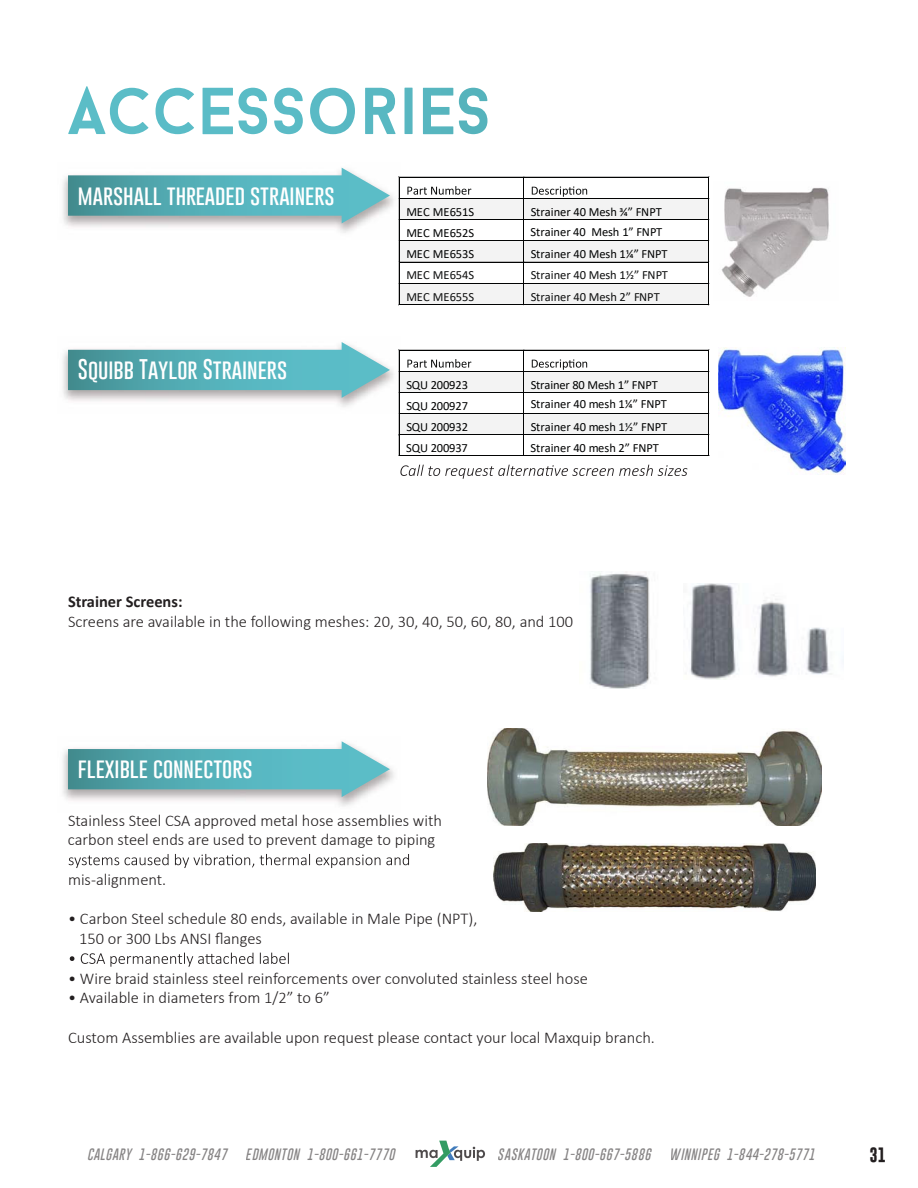
<style>
.page{position:relative;width:918px;height:1188px;background:#fff}
.page>*{position:absolute;margin:0;border:0;box-sizing:border-box;transform-origin:0 0}
.t1{font:100 20.7px "Gobold";color:#fff}
.t2{font:300 16.5px/19.8px "Calibri";color:#231f20}
.t3{font:700 15px "Gobold";color:#231f20}
.t4{font:12.45px/21.3px "Calibri";letter-spacing:-.005em;color:#020303}
.t5{font:12.45px/21.3px "Calibri";letter-spacing:-.005em;color:#0f1010}
.t6{font:italic 100 12px "Gobold";letter-spacing:.05em;color:#231f20}
.s1{color:#0f1010}
.s2{font-weight:700}
</style>
<div class="page">
<svg style="left:416px;top:1141px;width:69px;height:26px"></svg>
<svg style="left:69px;top:854px;width:340px;height:14px"></svg>
<svg style="left:70px;top:953px;width:219px;height:14px"></svg>
<img style="left:63px;top:167px;width:337px;height:72px">
<svg style="left:68px;top:168px;width:322px;height:55px"></svg>
<svg style="left:68px;top:86px;width:419px;height:48px"></svg>
<img style="left:63px;top:349px;width:337px;height:64px">
<svg style="left:68px;top:342px;width:322px;height:56px"></svg>
<img style="left:63px;top:750px;width:331px;height:56px">
<svg style="left:68px;top:741px;width:322px;height:56px"></svg>
<img style="left:721px;top:187px;width:108px;height:110px">
<hr style="left:399px;top:177px;width:124px;height:1px;background:#020303">
<hr style="left:524px;top:177px;width:184px;height:1px;background:#020303">
<div style="left:399px;top:199px;width:124px;height:5px;background:#f3f3f3"></div>
<div style="left:399px;top:204px;width:7px;height:15px;background:#f3f3f3"></div>
<div style="left:406px;top:204px;width:110px;height:15px;background:#f3f3f3"></div>
<div style="left:523px;top:199px;width:185px;height:5px;background:#f3f3f3"></div>
<div style="left:701px;top:204px;width:7px;height:15px;background:#f3f3f3"></div>
<div style="left:531px;top:204px;width:170px;height:15px;background:#f3f3f3"></div>
<hr style="left:399px;top:198px;width:124px;height:1px;background:#020303">
<hr style="left:524px;top:198px;width:184px;height:1px;background:#020303">
<hr style="left:399px;top:219px;width:124px;height:1px;background:#020303">
<hr style="left:524px;top:219px;width:184px;height:1px;background:#020303">
<div style="left:399px;top:241px;width:124px;height:6px;background:#f3f3f3"></div>
<div style="left:399px;top:247px;width:7px;height:15px;background:#f3f3f3"></div>
<div style="left:406px;top:247px;width:110px;height:15px;background:#f3f3f3"></div>
<div style="left:523px;top:241px;width:185px;height:6px;background:#f3f3f3"></div>
<div style="left:701px;top:247px;width:7px;height:15px;background:#f3f3f3"></div>
<div style="left:531px;top:247px;width:170px;height:15px;background:#f3f3f3"></div>
<hr style="left:399px;top:241px;width:124px;height:1px;background:#020303">
<hr style="left:524px;top:241px;width:184px;height:1px;background:#020303">
<hr style="left:399px;top:262px;width:124px;height:1px;background:#020303">
<hr style="left:524px;top:262px;width:184px;height:1px;background:#020303">
<div style="left:399px;top:284px;width:124px;height:5px;background:#f3f3f3"></div>
<div style="left:399px;top:289px;width:7px;height:15px;background:#f3f3f3"></div>
<div style="left:406px;top:289px;width:110px;height:15px;background:#f3f3f3"></div>
<div style="left:523px;top:284px;width:185px;height:5px;background:#f3f3f3"></div>
<div style="left:701px;top:289px;width:7px;height:15px;background:#f3f3f3"></div>
<div style="left:531px;top:289px;width:170px;height:15px;background:#f3f3f3"></div>
<hr style="left:399px;top:283px;width:124px;height:1px;background:#020303">
<hr style="left:524px;top:283px;width:184px;height:1px;background:#020303">
<svg style="left:399px;top:178px;width:1px;height:126px"></svg>
<hr style="left:399px;top:304px;width:124px;height:1px;background:#020303">
<svg style="left:407px;top:177px;width:180px;height:128px"></svg>
<hr style="left:524px;top:304px;width:184px;height:1px;background:#020303">
<svg style="left:708px;top:177px;width:1px;height:128px"></svg>
<hr style="left:399px;top:350px;width:124px;height:1px;background:#020303">
<hr style="left:524px;top:350px;width:184px;height:1px;background:#020303">
<div style="left:399px;top:372px;width:124px;height:5px;background:#f3f3f3"></div>
<div style="left:399px;top:377px;width:7px;height:15px;background:#f3f3f3"></div>
<div style="left:406px;top:377px;width:110px;height:15px;background:#f3f3f3"></div>
<div style="left:523px;top:372px;width:185px;height:5px;background:#f3f3f3"></div>
<div style="left:701px;top:377px;width:7px;height:15px;background:#f3f3f3"></div>
<div style="left:531px;top:377px;width:170px;height:15px;background:#f3f3f3"></div>
<hr style="left:399px;top:371px;width:124px;height:1px;background:#020303">
<hr style="left:524px;top:371px;width:184px;height:1px;background:#020303">
<hr style="left:399px;top:392px;width:124px;height:1px;background:#020303">
<hr style="left:524px;top:392px;width:184px;height:1px;background:#020303">
<div style="left:399px;top:414px;width:124px;height:6px;background:#f3f3f3"></div>
<div style="left:399px;top:420px;width:7px;height:15px;background:#f3f3f3"></div>
<div style="left:406px;top:420px;width:110px;height:15px;background:#f3f3f3"></div>
<div style="left:523px;top:414px;width:185px;height:6px;background:#f3f3f3"></div>
<div style="left:701px;top:420px;width:7px;height:15px;background:#f3f3f3"></div>
<div style="left:531px;top:420px;width:170px;height:15px;background:#f3f3f3"></div>
<hr style="left:399px;top:414px;width:124px;height:1px;background:#020303">
<hr style="left:524px;top:414px;width:184px;height:1px;background:#020303">
<hr style="left:399px;top:435px;width:124px;height:1px;background:#020303">
<hr style="left:524px;top:435px;width:184px;height:1px;background:#020303">
<img style="left:590px;top:572px;width:60px;height:117px">
<img style="left:690px;top:583px;width:142px;height:97px">
<svg style="left:400px;top:465px;width:287px;height:14px"></svg>
<img style="left:487px;top:729px;width:335px;height:97px">
<img style="left:494px;top:843px;width:322px;height:68px">
<img style="left:719px;top:348px;width:126px;height:126px">
<svg style="left:399px;top:351px;width:1px;height:104px"></svg>
<hr style="left:399px;top:455px;width:124px;height:1px;background:#020303">
<svg style="left:407px;top:350px;width:180px;height:106px"></svg>
<hr style="left:524px;top:455px;width:184px;height:1px;background:#020303">
<svg style="left:708px;top:350px;width:1px;height:106px"></svg>
<p class="t1" style="left:78px;top:181px;width:258px">marshall threaded strainers</p>
<p class="t1" style="left:78px;top:356px;width:211px">Squibb Taylor Strainers</p>
<p class="t4" style="left:406px;top:201px;width:69px">MEC ME651S</p>
<p class="t4" style="left:531px;top:201px;width:133px">Strainer 40 Mesh ¾” FNPT</p>
<p class="t4" style="left:406px;top:222px;width:69px">MEC ME652S<br>MEC ME653S</p>
<p class="t4" style="left:531px;top:221px;width:133px">Strainer 40 Mesh 1” FNPT</p>
<p class="t4" style="left:531px;top:243px;width:138px">Strainer 40 Mesh 1¼” FNPT</p>
<p class="t5" style="left:406px;top:264px;width:69px">MEC ME654S<br>MEC ME655S</p>
<p class="t5" style="left:531px;top:264px;width:139px">Strainer 40 Mesh 1½” FNPT</p>
<p class="t5" style="left:531px;top:286px;width:131px">Strainer 40 Mesh 2” FNPT</p>
<p class="t4" style="left:406px;top:373px;width:63px">SQU 200923</p>
<p class="t4" style="left:531px;top:373px;width:129px">Strainer 80 Mesh 1” FNPT</p>
<p class="t4" style="left:406px;top:395px;width:63px">SQU 200927<br>SQU 200932</p>
<p class="t4" style="left:531px;top:393px;width:138px">Strainer 40 mesh 1¼” FNPT</p>
<p class="t4" style="left:531px;top:416px;width:138px">Strainer 40 mesh <span class="s1">1½</span>” FNPT</p>
<p class="t4" style="left:406px;top:437px;width:63px">SQU 200937</p>
<p class="t4" style="left:531px;top:437px;width:130px">Strainer 40 mesh 2” FNPT</p>
<p class="t2" style="left:68px;top:591px;width:507px"><span class="s2">Strainer Screens:<br></span>Screens are available in the following meshes: 20, 30, 40, 50, 60, 80, and 100</p>
<p class="t1" style="left:78px;top:755px;width:176px">flexible connectors</p>
<p class="t2" style="left:68px;top:810px;width:375px">Stainless Steel CSA approved metal hose assemblies with carbon steel ends are used to prevent damage to piping</p>
<p class="t2" style="left:68px;top:869px;width:100px">mis-alignment.</p>
<p class="t2" style="left:79px;top:909px;width:400px;text-indent:-11px">• Carbon Steel schedule 80 ends, available in Male Pipe (NPT),<br>150 or 300 Lbs ANSI flanges</p>
<p class="t2" style="left:68px;top:968px;width:521px">• Wire braid stainless steel reinforcements over convoluted stainless steel hose</p>
<p class="t2" style="left:68px;top:988px;width:263px">• Available in diameters from 1/2” to 6”</p>
<p class="t2" style="left:68px;top:1027px;width:588px">Custom Assemblies are available upon request please contact your local Maxquip branch.</p>
<p class="t6" style="left:87px;top:1146px;width:141px">CALGARY 1-866-629-7847</p>
<p class="t6" style="left:246px;top:1146px;width:150px">EDMONTON 1-800-661-7770</p>
<p class="t6" style="left:498px;top:1146px;width:154px">SASKATOON 1-800-667-5886</p>
<p class="t6" style="left:670px;top:1146px;width:147px">WINNIPEG 1-844-278-5771</p>
<p class="t3" style="left:869px;top:1145px;width:18px">31</p>
</div>
